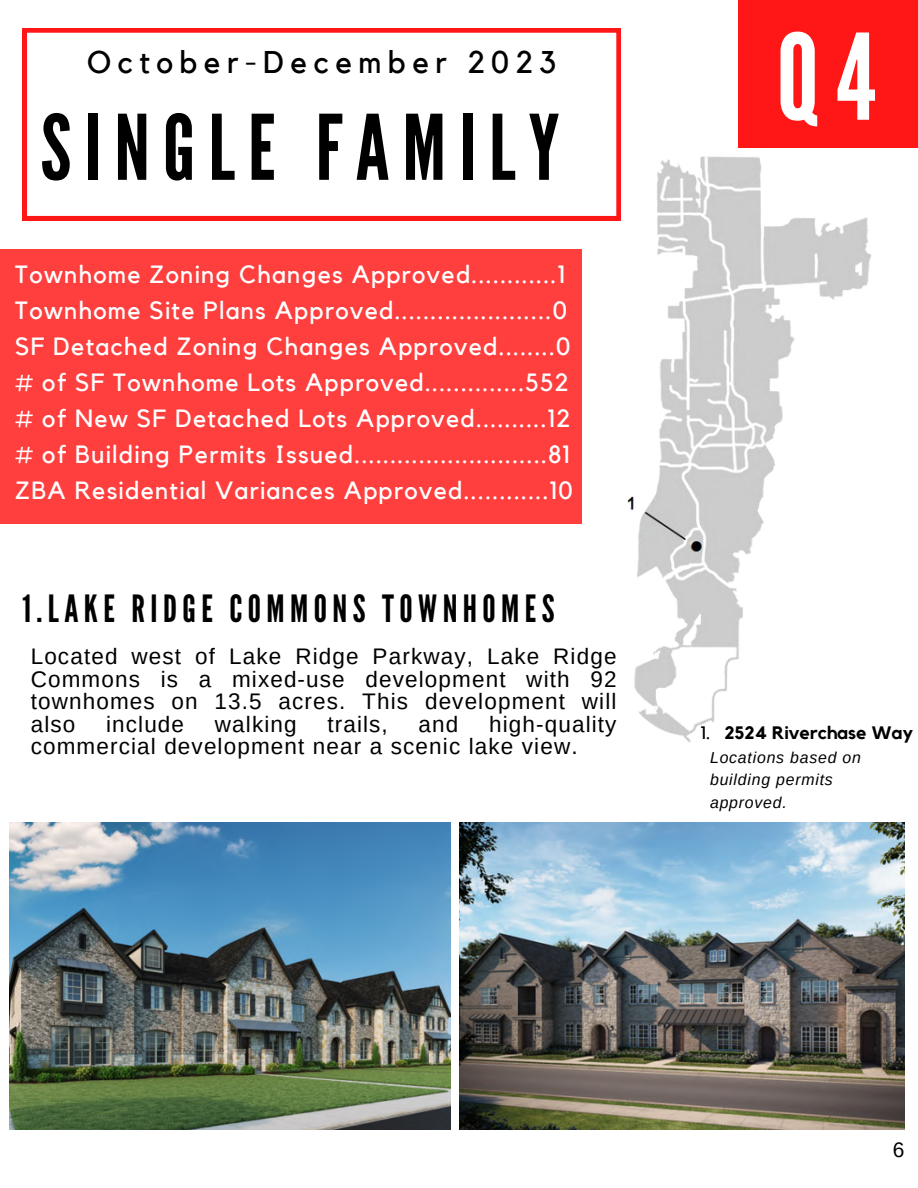
<style>
.page{position:relative;width:918px;height:1188px;background:#fff}
.page>*{position:absolute;margin:0;border:0;box-sizing:border-box;transform-origin:0 0}
.t1{font:118.65px "League Gothic";color:#fff}
.t2{font:90px "League Gothic";letter-spacing:.145em;color:#000}
.t3{font:37.5px "League Gothic";letter-spacing:.145em;color:#000}
.t4{font:31.35px "Kollektif";letter-spacing:.2em;color:#000}
.t5{font:24.9px/36px "Kollektif";letter-spacing:.05em;color:#fff}
.t6{font:22.5px/22.5px "Arimo";letter-spacing:.05em;color:#000;text-align:justify}
.t7{font:21px "Arimo";color:#000}
.t8{font:700 18px "Kollektif";color:#000}
.t9{font:italic 15.9px "Arimo";letter-spacing:.05em;color:#000}
.s1{font-weight:400}
</style>
<div class="page">
<svg style="left:23px;top:28px;width:598px;height:192px"></svg>
<div style="left:738px;top:0;width:180px;height:148px;background:#ff1616"></div>
<div style="left:0;top:249px;width:582px;height:275px;background:#ff3e3e"></div>
<img style="left:568px;top:140px;width:303px;height:602px">
<img style="left:10px;top:822px;width:441px;height:307px">
<img style="left:459px;top:822px;width:445px;height:307px">
<h3 class="t4" style="left:87px;top:48px;width:470px">October-December 2023</h3>
<h5 class="t2" style="left:40px;top:96px;width:520px">SINGLE FAMILY</h5>
<h1 class="t5" style="left:15px;top:257px;width:559px">Townhome Zoning Changes Approved............1<br>Townhome Site Plans Approved......................0<br>SF Detached Zoning Changes Approved........0 # of SF Townhome Lots Approved..............552 # of New SF Detached Lots Approved..........12 # of Building Permits Issued...........................81<br>ZBA Residential Variances Approved............10</h1>
<p class="t3" style="left:22px;top:587px;width:534px">1.LAKE RIDGE COMMONS TOWNHOMES</p>
<p class="t6" style="left:31px;top:645px;width:587px">Located west of Lake Ridge Parkway, Lake Ridge Commons is a mixed-use development with 92 townhomes on 13.5 acres. This development will also</p>
<p class="t6" style="left:31px;top:713px;width:587px;text-indent:458px">high-quality commercial development near a scenic lake view.</p>
<p class="t6" style="left:106px;top:713px;width:80px">include</p>
<p class="t6" style="left:215px;top:713px;width:83px">walking</p>
<p class="t6" style="left:327px;top:713px;width:62px">trails,</p>
<p class="t6" style="left:419px;top:713px;width:41px">and</p>
<h5 class="t1" style="left:777px;top:9px;width:101px">Q4</h5>
<p class="t8" style="left:701px;top:724px;width:214px"><span class="s1">1.</span> 2524 Riverchase Way</p>
<p class="t9" style="left:710px;top:748px;width:152px">Locations based on</p>
<p class="t9" style="left:710px;top:771px;width:124px">building permits</p>
<p class="t9" style="left:710px;top:793px;width:78px">approved.</p>
<p class="t7" style="left:893px;top:1138px;width:13px">6</p>
</div>
